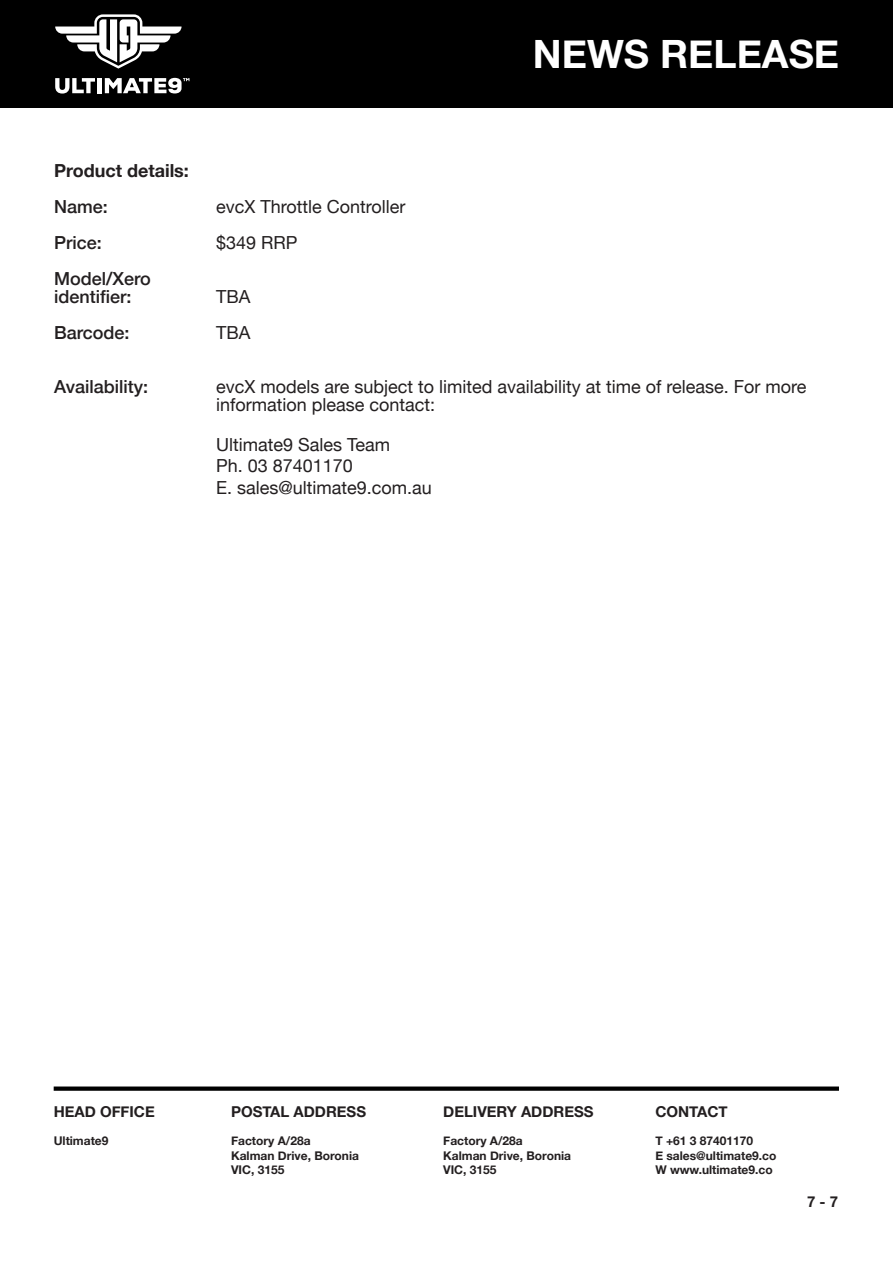
<style>
.page{position:relative;width:893px;height:1263px;background:#fff}
.page>*{position:absolute;margin:0;border:0;box-sizing:border-box;transform-origin:0 0}
.t1{font:700 39px "Helvetica Neue";color:#fff}
.t2{font:18px/18px "Helvetica Neue";color:#231f20}
.t3{font:500 18px "Helvetica Neue";color:#231f20}
.t4{font:700 18px "Helvetica Neue";color:#231f20}
.t5{font:700 15px "Helvetica Neue";color:#231f20}
.t6{font:700 12px/14.4px "Helvetica Neue";color:#231f20}
</style>
<div class="page">
<div style="left:0;top:1px;width:893px;height:107px;background:#000"></div>
<svg style="left:55px;top:14px;width:127px;height:55px"></svg>
<svg style="left:55px;top:78px;width:40px;height:16px"></svg>
<div style="left:97px;top:78px;width:5px;height:15px;background:#fff"></div>
<svg style="left:105px;top:78px;width:84px;height:15px"></svg>
<div style="left:54px;top:1086px;width:785px;height:5px;background:#000"></div>
<p class="t4" style="left:54px;top:157px;width:136px">Product details:</p>
<p class="t3" style="left:54px;top:192px;width:55px">Name:</p>
<p class="t2" style="left:216px;top:199px;width:191px">evcX Throttle Controller</p>
<p class="t3" style="left:54px;top:228px;width:49px">Price:</p>
<p class="t2" style="left:216px;top:235px;width:83px">$349 RRP</p>
<p class="t3" style="left:54px;top:264px;width:98px">Model/Xero</p>
<p class="t3" style="left:54px;top:282px;width:79px">identifier:</p>
<p class="t2" style="left:216px;top:289px;width:36px">TBA</p>
<p class="t3" style="left:54px;top:318px;width:77px">Barcode:</p>
<p class="t2" style="left:216px;top:325px;width:36px">TBA</p>
<h1 class="t1" style="left:533px;top:24px;width:308px">NEWS RELEASE</h1>
<p class="t3" style="left:54px;top:372px;width:96px">Availability:</p>
<p class="t2" style="left:216px;top:379px;width:592px">evcX models are subject to limited availability at time of release. For more information please contact:</p>
<p class="t2" style="left:216px;top:436px;width:176px">Ultimate9 Sales Team</p>
<p class="t2" style="left:216px;top:458px;width:138px">Ph. 03 87401170</p>
<p class="t2" style="left:216px;top:480px;width:217px">E. sales@ultimate9.com.au</p>
<p class="t5" style="left:54px;top:1099px;width:103px">HEAD OFFICE</p>
<p class="t6" style="left:54px;top:1134px;width:56px">Ultimate9</p>
<p class="t5" style="left:231px;top:1099px;width:137px">POSTAL ADDRESS</p>
<p class="t6" style="left:231px;top:1134px;width:129px">Factory A/28a<br>Kalman Drive, Boronia<br>VIC, 3155</p>
<p class="t5" style="left:443px;top:1099px;width:152px">DELIVERY ADDRESS</p>
<p class="t6" style="left:443px;top:1134px;width:129px">Factory A/28a<br>Kalman Drive, Boronia<br>VIC, 3155</p>
<p class="t5" style="left:655px;top:1099px;width:74px">CONTACT</p>
<p class="t6" style="left:655px;top:1134px;width:123px">T +61 3 87401170<br>E sales@ultimate9.co<br>W www.ultimate9.co</p>
<p class="t5" style="left:807px;top:1190px;width:33px">7 - 7</p>
</div>
